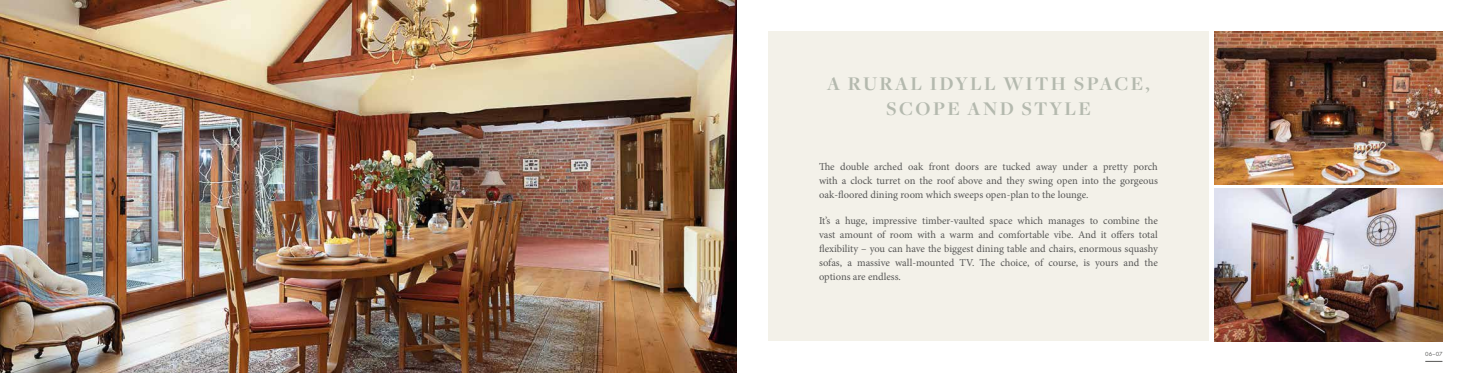
<style>
.page{position:relative;width:1474px;height:373px;background:#fff}
.page>*{position:absolute;margin:0;border:0;box-sizing:border-box;transform-origin:0 0}
.t1{font:700 20.12px/24.8px "Freight Disp";letter-spacing:.12em;color:#b4b9ae;text-align:center}
.t2{font:10.5px/14px "Minion Pro";letter-spacing:-.005em;color:#575756;text-align:justify}
.t3{font:6.12px "Futura PT";color:#575756}
</style>
<div class="page">
<img style="left:0;top:0;width:737px;height:372px">
<div style="left:768px;top:32px;width:440px;height:309px;background:#f3f1e9"></div>
<img style="left:1214px;top:31px;width:228px;height:153px">
<img style="left:1214px;top:189px;width:228px;height:152px">
<svg style="left:1425px;top:360px;width:17px;height:1px"></svg>
<h1 class="t1" style="left:827px;top:71px;width:324px">A RURAL IDYLL WITH SPACE,<br>SCOPE AND STYLE</h1>
<p class="t2" style="left:819px;top:159px;width:340px">The double arched oak front doors are tucked away under a pretty porch with a clock turret on the roof above and they swing open into the gorgeous oak-floored dining room which sweeps open-plan to the lounge.</p>
<p class="t2" style="left:819px;top:213px;width:340px">It’s a huge, impressive timber-vaulted space which manages to combine the vast amount of room with a warm and comfortable vibe. And it offers total flexibility – you can have the biggest dining table and chairs, enormous squashy sofas, a massive wall-mounted TV. The choice, of course, is yours and the options are endless.</p>
<p class="t3" style="left:1425px;top:350px;width:19px">06–07</p>
</div>
